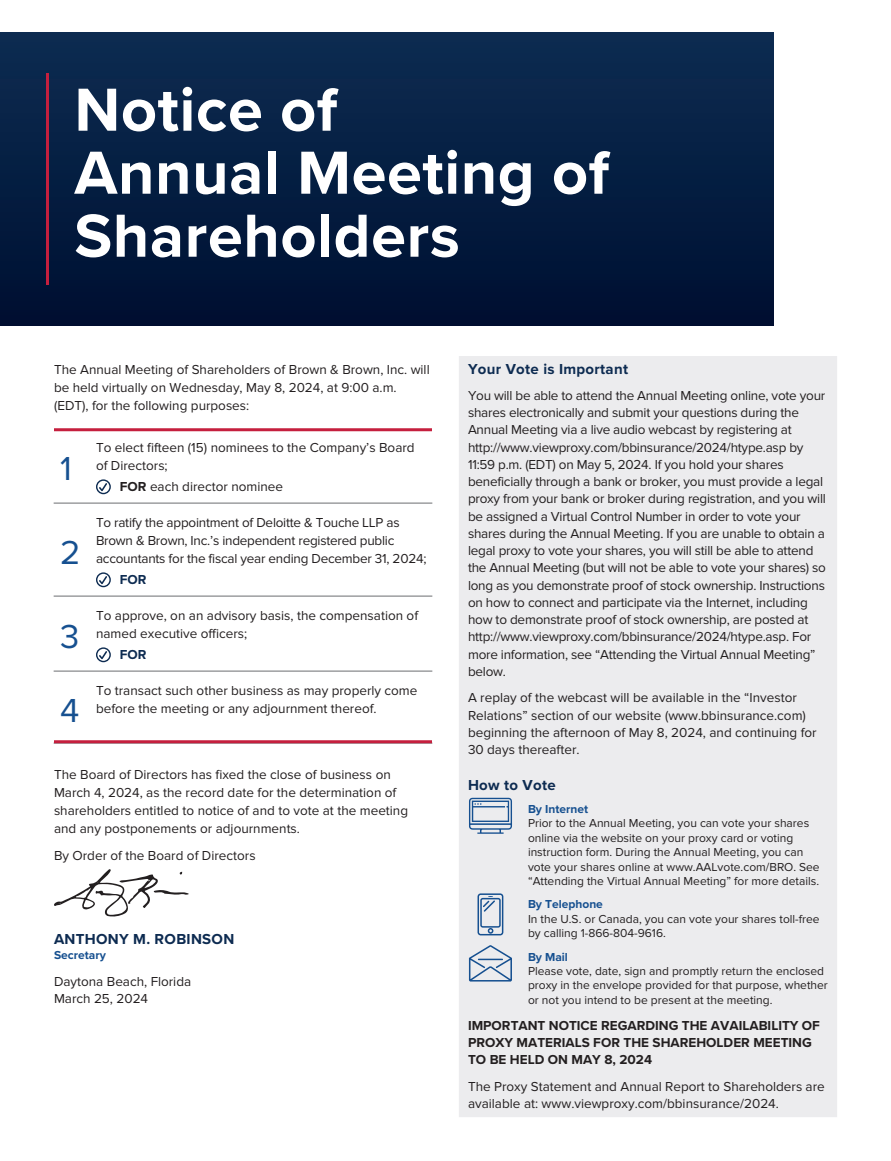
<style>
.page{position:relative;width:891px;height:1161px;background:#fff}
.page>*{position:absolute;margin:0;border:0;box-sizing:border-box;transform-origin:0 0}
.t1{font:700 63px/63px "Proxima Nova";letter-spacing:.01em;color:#fff}
.t2{font:34.5px "Proxima Nova";color:#165090}
.t3{font:700 15px "Proxima Nova";letter-spacing:.02em;color:#0d2b51}
.t4{font:13.5px/17.2px "Proxima Nova";letter-spacing:-.015em;color:#231f20}
.t5{font:700 13.5px/17.2px "Proxima Nova";color:#231f20}
.t6{font:700 13.5px "Proxima Nova";color:#0d2b51}
.t7{font:12px/14.4px "Proxima Nova";color:#231f20}
.t8{font:700 12px "Proxima Nova";color:#165090}
.s1{font-weight:700}
</style>
<div class="page">
<div style="left:0;top:33px;width:774px;height:292px;background:linear-gradient(to bottom,#0c2c51,#000f31)"></div>
<hr style="left:46px;top:73px;width:3px;height:212px;background:#c51f3e">
<hr style="left:54px;top:503px;width:378px;height:1px;background:#6c6d70">
<hr style="left:54px;top:596px;width:378px;height:1px;background:#6c6d70">
<hr style="left:54px;top:671px;width:378px;height:1px;background:#6c6d70">
<hr style="left:54px;top:743px;width:378px;height:1px;background:#6c6d70">
<hr style="left:56px;top:428px;width:374px;height:3px;background:#c51f3e">
<hr style="left:56px;top:740px;width:374px;height:3px;background:#c51f3e">
<div style="left:96px;top:479px;width:15px;height:15px;border:1px solid #0d2b51;border-radius:50%"></div>
<svg style="left:99px;top:483px;width:8px;height:8px"></svg>
<div style="left:96px;top:572px;width:15px;height:15px;border:1px solid #0d2b51;border-radius:50%"></div>
<svg style="left:99px;top:576px;width:8px;height:8px"></svg>
<div style="left:96px;top:647px;width:15px;height:15px;border:1px solid #0d2b51;border-radius:50%"></div>
<svg style="left:99px;top:651px;width:8px;height:8px"></svg>
<svg style="left:54px;top:869px;width:135px;height:47px"></svg>
<div style="left:459px;top:356px;width:378px;height:761px;background:#ececee"></div>
<svg style="left:468px;top:797px;width:42px;height:20px"></svg>
<svg style="left:469px;top:798px;width:43px;height:36px"></svg>
<svg style="left:477px;top:895px;width:27px;height:41px"></svg>
<svg style="left:478px;top:893px;width:25px;height:42px"></svg>
<svg style="left:468px;top:958px;width:1px;height:22px"></svg>
<svg style="left:469px;top:945px;width:43px;height:37px"></svg>
<h1 class="t1" style="left:74px;top:84px;width:536px">Notice of<br>Annual Meeting of<br>Shareholders</h1>
<p class="t4" style="left:54px;top:362px;width:377px;line-height:18px">The Annual Meeting of Shareholders of Brown &amp; Brown, Inc. will be held virtually on Wednesday, May 8, 2024, at 9:00 a.m. (EDT), for the following purposes:</p>
<h2 class="t2" style="left:60px;top:457px;width:13px">1</h2>
<h2 class="t2" style="left:60px;top:541px;width:22px">2</h2>
<h2 class="t2" style="left:60px;top:625px;width:21px">3</h2>
<h2 class="t2" style="left:60px;top:699px;width:21px">4</h2>
<p class="t4" style="left:96px;top:440px;width:320px;line-height:18px">To elect fifteen (15) nominees to the Company’s Board of Directors;</p>
<p class="t4" style="left:120px;top:480px;width:165px"><span class="s1">FOR</span> each director nominee</p>
<p class="t4" style="left:96px;top:515px;width:332px;line-height:18px">To ratify the appointment of Deloitte &amp; Touche LLP as<br>Brown &amp; Brown, Inc.’s independent registered public accountants for the fiscal year ending December 31, 2024;</p>
<p class="t6" style="left:120px;top:575px;width:28px">FOR</p>
<p class="t4" style="left:96px;top:608px;width:324px;line-height:18px">To approve, on an advisory basis, the compensation of named executive officers;</p>
<p class="t6" style="left:120px;top:650px;width:28px">FOR</p>
<p class="t4" style="left:96px;top:683px;width:323px;line-height:18px">To transact such other business as may properly come before the meeting or any adjournment thereof.</p>
<p class="t4" style="left:54px;top:767px;width:356px;line-height:18px">The Board of Directors has fixed the close of business on March 4, 2024, as the record date for the determination of shareholders entitled to notice of and to vote at the meeting and any postponements or adjournments.</p>
<p class="t4" style="left:54px;top:849px;width:203px">By Order of the Board of Directors</p>
<p class="t3" style="left:54px;top:934px;width:182px">ANTHONY M. ROBINSON</p>
<p class="t8" style="left:54px;top:951px;width:53px">Secretary</p>
<p class="t4" style="left:54px;top:973px;width:139px;line-height:18px">Daytona Beach, Florida<br>March 25, 2024</p>
<p class="t3" style="left:468px;top:364px;width:162px">Your Vote is Important</p>
<p class="t4" style="left:468px;top:388px;width:360px">You will be able to attend the Annual Meeting online, vote your shares electronically and submit your questions during the Annual Meeting via a live audio webcast by registering at http://www.viewproxy.com/bbinsurance/2024/htype.asp by 11:59 p.m. (EDT) on May 5, 2024. If you hold your shares beneficially through a bank or broker, you must provide a legal proxy from your bank or broker during registration, and you will be assigned a Virtual Control Number in order to vote your shares during the Annual Meeting. If you are unable to obtain a legal proxy to vote your shares, you will still be able to attend the Annual Meeting (but will not be able to vote your shares) so long as you demonstrate proof of stock ownership. Instructions on how to connect and participate via the Internet, including how to demonstrate proof of stock ownership, are posted at http://www.viewproxy.com/bbinsurance/2024/htype.asp. For more information, see “Attending the Virtual Annual Meeting” below.</p>
<p class="t4" style="left:468px;top:691px;width:350px">A replay of the webcast will be available in the “Investor Relations” section of our website (www.bbinsurance.com) beginning the afternoon of May 8, 2024, and continuing for 30 days thereafter.</p>
<p class="t3" style="left:468px;top:780px;width:89px">How to Vote</p>
<p class="t8" style="left:528px;top:805px;width:62px">By Internet</p>
<p class="t7" style="left:528px;top:817px;width:293px">Prior to the Annual Meeting, you can vote your shares online via the website on your proxy card or voting instruction form. During the Annual Meeting, you can vote your shares online at www.AALvote.com/BRO. See “Attending the Virtual Annual Meeting” for more details.</p>
<p class="t8" style="left:528px;top:900px;width:76px">By Telephone</p>
<p class="t7" style="left:528px;top:913px;width:293px">In the U.S. or Canada, you can vote your shares toll-free by calling 1-866-804-9616.</p>
<p class="t8" style="left:528px;top:953px;width:42px">By Mail</p>
<p class="t7" style="left:528px;top:965px;width:301px">Please vote, date, sign and promptly return the enclosed proxy in the envelope provided for that purpose, whether or not you intend to be present at the meeting.</p>
<p class="t5" style="left:468px;top:1018px;width:354px">IMPORTANT NOTICE REGARDING THE AVAILABILITY OF<br>PROXY MATERIALS FOR THE SHAREHOLDER MEETING<br>TO BE HELD ON MAY 8, 2024</p>
<p class="t4" style="left:468px;top:1079px;width:358px">The Proxy Statement and Annual Report to Shareholders are available at: www.viewproxy.com/bbinsurance/2024.</p>
</div>
